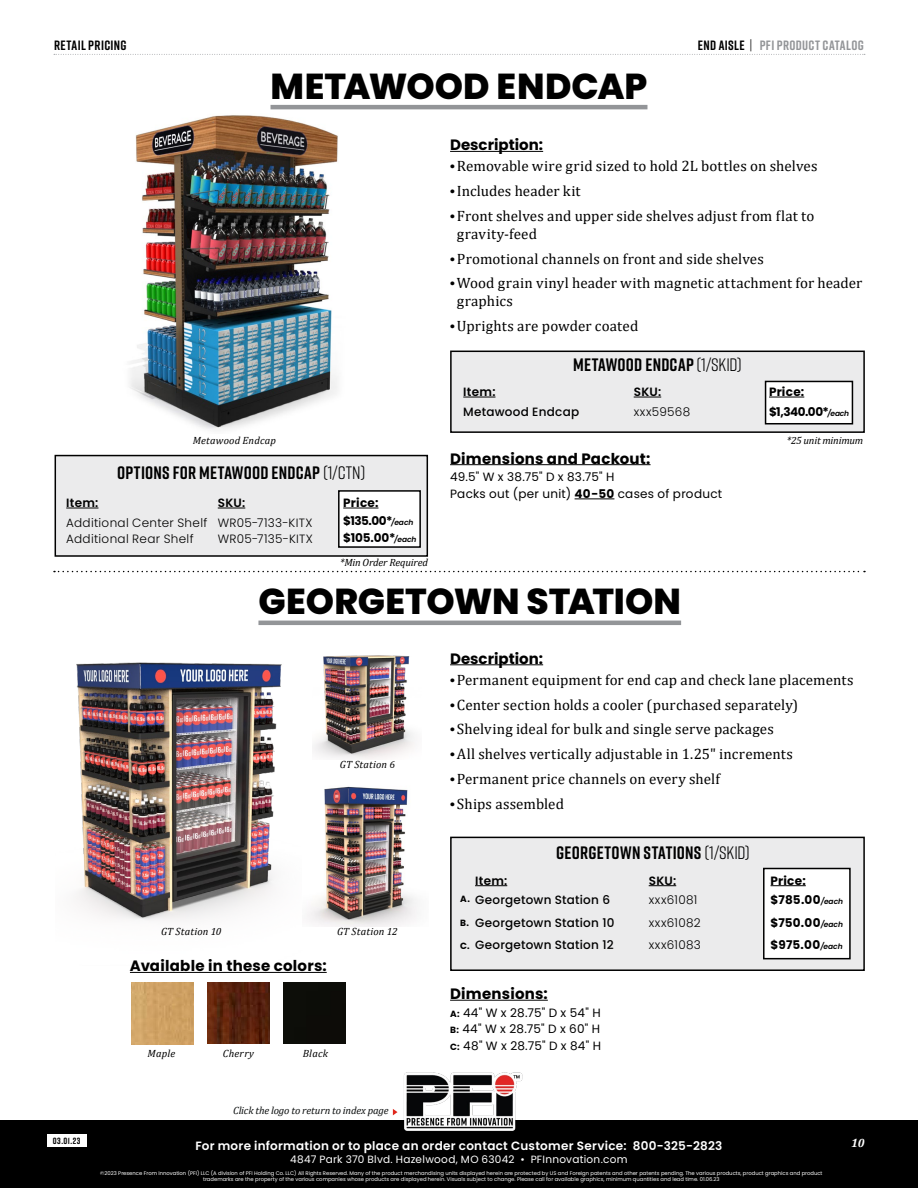
<style>
.page{position:relative;width:918px;height:1188px;background:#fff}
.page>*{position:absolute;margin:0;border:0;box-sizing:border-box;transform-origin:0 0}
.t1{font:800 36px "Poppins";letter-spacing:-.005em;color:#000}
.t2{font:700 18px "Rift";letter-spacing:.01em;color:#000}
.t3{font:15px/18px "Cambria";letter-spacing:.005em;color:#000}
.t4{font:700 15px "Poppins";letter-spacing:.01em;color:#000}
.t5{font:700 13.5px "Rift";letter-spacing:.03em;color:#939598}
.t6{font:700 13.5px "Rift";letter-spacing:.02em;color:#000}
.t7{font:12px/16.5px "Poppins";letter-spacing:.02em;color:#000}
.t8{font:300 12px/22.5px "Poppins";letter-spacing:.025em;color:#000}
.t9{font:700 12px/19.5px "Poppins";letter-spacing:.015em;color:#000}
.t10{font:500 12px/22.5px "Poppins";letter-spacing:.02em;color:#000}
.t11{font:600 12px "Poppins";letter-spacing:.025em;color:#fff}
.t12{font:600 12px "Poppins";letter-spacing:.025em;color:#000}
.t13{font:italic 700 12px "Cambria";color:#fff}
.t14{font:italic 10.5px "Cambria";letter-spacing:.01em;color:#000}
.t15{font:10.5px "Poppins";letter-spacing:.025em;color:#fff}
.t16{font:italic 10.5px "Cambria";letter-spacing:-.01em;color:#0c0f0f}
.t17{font:italic 10.5px "Cambria";letter-spacing:-.01em;color:#000}
.t18{font:italic 10.5px "Cambria";letter-spacing:-.02em;color:#000}
.t19{font:700 9px "Rift";letter-spacing:.055em;color:#000}
.t20{font:700 9px "Poppins";color:#000}
.t21{font:5.25px/6.3px "Poppins";color:#fff;text-align:center}
.s1{color:#000}
.s2{font-weight:400;color:#000}
.s3{font-family:"Arial";font-weight:700;font-size:13.5px}
.s4{font-weight:400}
.s5{font-weight:600;font-style:italic;font-size:7.5px}
.s6{font-weight:700}
.s7{font-weight:700;font-size:9px}
</style>
<div class="page">
<div style="left:0;top:1120px;width:918px;height:68px;background:#000"></div>
<div style="left:47px;top:1134px;width:39px;height:13px;background:#fff"></div>
<img style="left:403px;top:1072px;width:120px;height:59px">
<svg style="left:393px;top:1109px;width:5px;height:6px"></svg>
<img style="left:76px;top:662px;width:206px;height:259px">
<hr style="left:271px;top:105px;width:376px;height:4px;background:#939598">
<svg style="left:54px;top:54px;width:811px;height:1px"></svg>
<img style="left:313px;top:655px;width:101px;height:104px">
<img style="left:130px;top:115px;width:208px;height:315px">
<hr style="left:258px;top:621px;width:423px;height:4px;background:#939598">
<svg style="left:54px;top:571px;width:811px;height:1px"></svg>
<hr style="left:450px;top:151px;width:93px;height:1px;background:#000">
<hr style="left:450px;top:664px;width:93px;height:1px;background:#000">
<hr style="left:450px;top:464px;width:201px;height:1px;background:#000">
<hr style="left:575px;top:499px;width:39px;height:1px;background:#000">
<div style="left:451px;top:837px;width:413px;height:133px;background:#ebebec"></div>
<div style="left:450px;top:837px;width:415px;height:134px;border:2px solid #000"></div>
<div style="left:450px;top:351px;width:415px;height:82px;background:#ebebec;border:2px solid #000"></div>
<div style="left:764px;top:869px;width:86px;height:90px;background:#fff"></div>
<div style="left:763px;top:868px;width:88px;height:91px;border:2px solid #000"></div>
<div style="left:766px;top:381px;width:86px;height:43px;background:#fff"></div>
<div style="left:765px;top:381px;width:88px;height:43px;border:2px solid #000"></div>
<hr style="left:475px;top:885px;width:32px;height:1px;background:#000">
<hr style="left:463px;top:397px;width:33px;height:1px;background:#000">
<svg style="left:649px;top:885px;width:27px;height:1px"></svg>
<svg style="left:634px;top:397px;width:27px;height:1px"></svg>
<hr style="left:771px;top:885px;width:35px;height:1px;background:#000">
<hr style="left:769px;top:397px;width:35px;height:1px;background:#000">
<hr style="left:450px;top:1000px;width:98px;height:1px;background:#000">
<hr style="left:130px;top:972px;width:197px;height:1px;background:#000">
<img style="left:307px;top:786px;width:110px;height:140px">
<div style="left:55px;top:455px;width:373px;height:102px;background:#ebebec;border:2px solid #000"></div>
<div style="left:339px;top:491px;width:81px;height:56px;background:#fff"></div>
<div style="left:338px;top:490px;width:83px;height:58px;border:2px solid #000"></div>
<hr style="left:343px;top:508px;width:36px;height:1px;background:#000">
<hr style="left:66px;top:508px;width:32px;height:1px;background:#000">
<svg style="left:218px;top:508px;width:27px;height:1px"></svg>
<img style="left:132px;top:982px;width:61px;height:62px">
<img style="left:208px;top:982px;width:61px;height:62px">
<div style="left:284px;top:982px;width:61px;height:61px;background:#0d0d08"></div>
<p class="t6" style="left:54px;top:36px;width:74px">RETAIL PRICING</p>
<h1 class="t1" style="left:271px;top:65px;width:378px">METAWOOD ENDCAP</h1>
<p class="t4" style="left:450px;top:136px;width:95px">Description:</p>
<p class="t5" style="left:698px;top:36px;width:168px"><span class="s1">END AISLE</span> <span class="s2">|</span> PFI PRODUCT CATALOG</p>
<p class="t3" style="left:450px;top:157px;width:369px"><span class="s3">•</span>Removable wire grid sized to hold 2L bottles on shelves</p>
<p class="t3" style="left:450px;top:182px;width:132px"><span class="s3">•</span>Includes header kit</p>
<p class="t3" style="left:457px;top:207px;width:359px;text-indent:-7px"><span class="s3">•</span> Front shelves and upper side shelves adjust from flat to gravity-feed</p>
<p class="t3" style="left:450px;top:249px;width:315px"><span class="s3">•</span>Promotional channels on front and side shelves</p>
<p class="t3" style="left:457px;top:274px;width:407px;text-indent:-7px"><span class="s3">•</span>Wood grain vinyl header with magnetic attachment for header graphics</p>
<p class="t3" style="left:450px;top:317px;width:190px"><span class="s3">•</span>Uprights are powder coated</p>
<p class="t14" style="left:193px;top:433px;width:84px">Metawood Endcap</p>
<p class="t2" style="left:573px;top:351px;width:170px">METAWOOD ENDCAP <span class="s4">(1/SKID)</span></p>
<p class="t12" style="left:463px;top:385px;width:34px">Item:</p>
<p class="t10" style="left:463px;top:400px;width:117px">Metawood Endcap</p>
<p class="t12" style="left:634px;top:385px;width:29px">SKU:</p>
<p class="t8" style="left:634px;top:400px;width:58px">xxx59568</p>
<p class="t9" style="left:769px;top:382px;width:82px">Price: $1,340.00*<span class="s5">/each</span></p>
<p class="t18" style="left:787px;top:433px;width:78px">*25 unit minimum</p>
<p class="t2" style="left:117px;top:460px;width:250px">OPTIONS FOR METAWOOD ENDCAP <span class="s4">(1/CTN)</span></p>
<p class="t12" style="left:66px;top:496px;width:34px">Item:</p>
<p class="t8" style="left:66px;top:514px;width:143px;line-height:16.5px">Additional Center Shelf<br>Additional Rear Shelf</p>
<p class="t12" style="left:218px;top:496px;width:29px">SKU:</p>
<p class="t8" style="left:218px;top:514px;width:97px;line-height:16.5px">WR05-7133-KITX<br>WR05-7135-KITX</p>
<p class="t9" style="left:343px;top:494px;width:72px;line-height:18px">Price: $135.00*<span class="s5">/each</span></p>
<p class="t9" style="left:343px;top:528px;width:75px">$105.00*<span class="s5">/each</span></p>
<p class="t17" style="left:340px;top:555px;width:89px">*Min Order Required</p>
<p class="t4" style="left:450px;top:450px;width:202px">Dimensions and Packout:</p>
<p class="t7" style="left:450px;top:469px;width:274px">49.5" W x 38.75" D x 83.75" H<br>Packs out (per unit) <span class="s6">40-50</span> cases of product</p>
<h1 class="t1" style="left:258px;top:581px;width:424px">GEORGETOWN STATION</h1>
<p class="t14" style="left:340px;top:757px;width:57px">GT Station 6</p>
<p class="t14" style="left:161px;top:924px;width:62px">GT Station 10</p>
<p class="t14" style="left:337px;top:924px;width:62px">GT Station 12</p>
<p class="t4" style="left:130px;top:957px;width:198px">Available in these colors:</p>
<p class="t14" style="left:148px;top:1046px;width:29px">Maple</p>
<p class="t14" style="left:223px;top:1046px;width:33px">Cherry</p>
<p class="t14" style="left:303px;top:1046px;width:27px">Black</p>
<p class="t16" style="left:233px;top:1103px;width:157px">Click the logo to return to index page</p>
<p class="t4" style="left:450px;top:650px;width:95px">Description:</p>
<p class="t3" style="left:450px;top:671px;width:405px"><span class="s3">•</span>Permanent equipment for end cap and check lane placements</p>
<p class="t3" style="left:450px;top:695px;width:350px"><span class="s3">•</span>Center section holds a cooler (purchased separately)</p>
<p class="t3" style="left:450px;top:720px;width:325px"><span class="s3">•</span> Shelving ideal for bulk and single serve packages</p>
<p class="t3" style="left:450px;top:745px;width:344px"><span class="s3">•</span>All shelves vertically adjustable in 1.25" increments</p>
<p class="t3" style="left:450px;top:770px;width:271px"><span class="s3">•</span>Permanent price channels on every shelf</p>
<p class="t3" style="left:450px;top:794px;width:115px"><span class="s3">•</span> Ships assembled</p>
<p class="t2" style="left:556px;top:840px;width:195px">GEORGETOWN STATIONS <span class="s4">(1/SKID)</span></p>
<p class="t12" style="left:475px;top:874px;width:34px">Item:</p>
<p class="t10" style="left:475px;top:889px;width:141px">Georgetown Station 6<br>Georgetown Station 10<br>Georgetown Station 12</p>
<p class="t20" style="left:460px;top:894px;width:11px">A.</p>
<p class="t20" style="left:460px;top:918px;width:10px">B.</p>
<p class="t20" style="left:460px;top:941px;width:11px">C.</p>
<p class="t4" style="left:450px;top:985px;width:99px">Dimensions:</p>
<p class="t7" style="left:450px;top:1005px;width:152px;text-align:justify"><span class="s7">A:</span> 44" W x 28.75" D x 54" H <span class="s7">B:</span> 44" W x 28.75" D x 60" H <span class="s7">C:</span> 48" W x 28.75" D x 84" H</p>
<p class="t12" style="left:649px;top:874px;width:29px">SKU:</p>
<p class="t8" style="left:649px;top:889px;width:54px">xxx61081 xxx61082 xxx61083</p>
<p class="t9" style="left:771px;top:871px;width:74px">Price: $785.00<span class="s5">/each</span></p>
<p class="t9" style="left:771px;top:911px;width:74px;line-height:22.5px">$750.00<span class="s5">/each </span>$975.00<span class="s5">/each</span></p>
<p class="t19" style="left:53px;top:1135px;width:29px">03.01.23</p>
<p class="t19" style="left:59px;top:1138px;width:29px">05.04.21</p>
<p class="t13" style="left:851px;top:1134px;width:15px">10</p>
<p class="t21" style="left:100px;top:1170px;width:724px">©2023 Presence From Innovation (PFI) LLC (A division of PFI Holding Co. LLC) All Rights Reserved. Many of the product merchandising units displayed herein are protected by US and Foreign patents and other patents pending. The various products, product graphics and product trademarks are the property of the various companies whose products are displayed herein. Visuals subject to change. Please call for available graphics, minimum quantities and lead time. 01.06.23</p>
<p class="t11" style="left:196px;top:1139px;width:528px">For more information or to place an order contact Customer Service: 800-325-2823</p>
<p class="t15" style="left:290px;top:1154px;width:339px">4847 Park 370 Blvd. Hazelwood, MO 63042 • PFInnovation.com</p>
</div>
